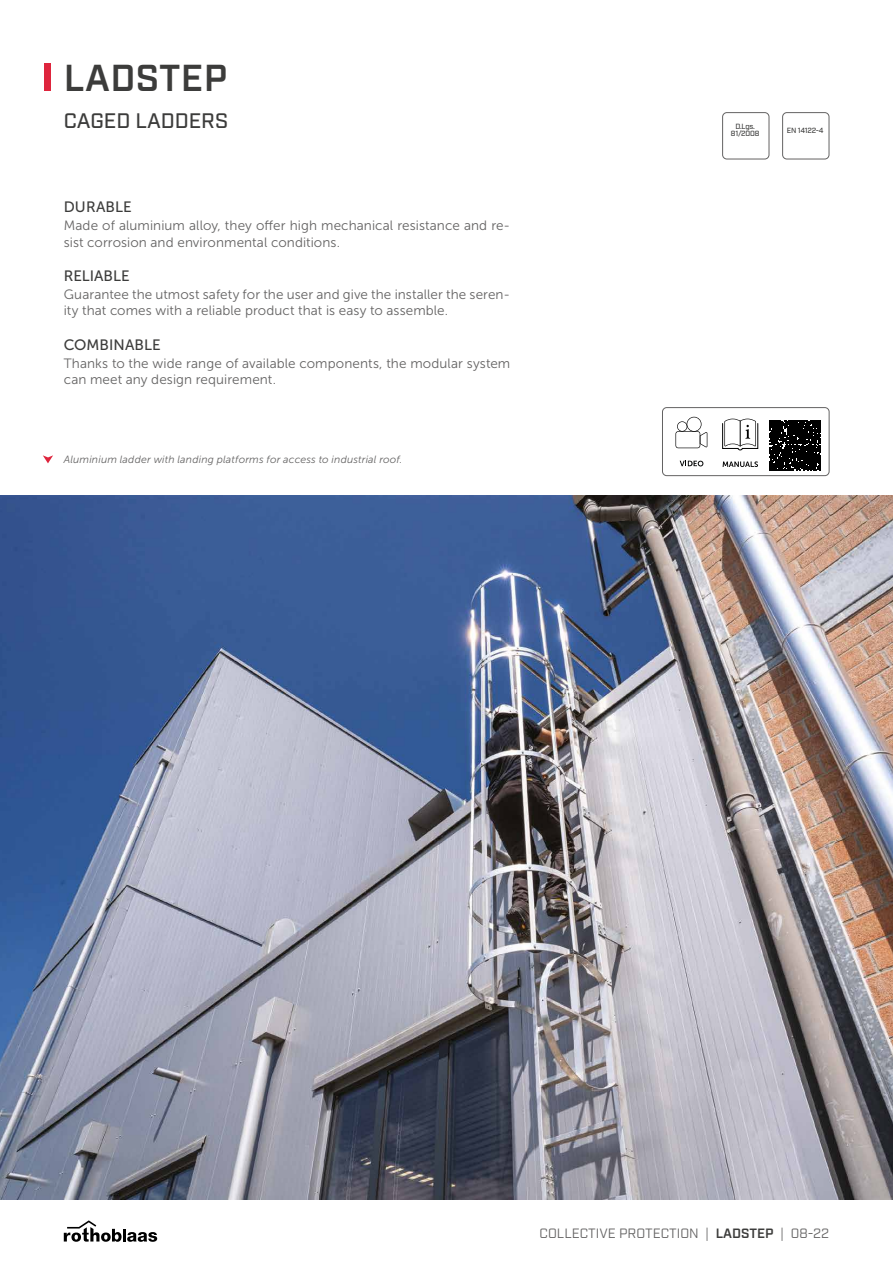
<style>
.page{position:relative;width:893px;height:1263px;background:#fff}
.page>*{position:absolute;margin:0;border:0;box-sizing:border-box;transform-origin:0 0}
.t1{font:600 37.5px "Industry";letter-spacing:.01em;color:#3c3c3b}
.t2{font:500 21px "Industry";color:#3c3c3b}
.t3{font:15px "Museo Sans 500";letter-spacing:.005em;color:#3c3c3b}
.t4{font:13.5px/16.2px "Museo Sans 300";letter-spacing:.005em;color:#646363}
.t5{font:13.5px "Industry";color:#646363}
.t6{font:italic 10.5px "Museo Sans 300";letter-spacing:.015em;color:#646363}
.t7{font:500 7.5px/7.5px "Industry";letter-spacing:-.03em;color:#3c3c3b;text-align:center}
.s1{font-weight:600;color:#3c3c3b}
</style>
<div class="page">
<img style="left:0;top:495px;width:893px;height:704px">
<svg style="left:769px;top:420px;width:51px;height:51px;background:#131313"></svg>
<svg style="left:64px;top:1220px;width:93px;height:22px"></svg>
<div style="left:45px;top:64px;width:6px;height:27px;background:#de253d"></div>
<div style="left:782px;top:112px;width:47px;height:47px;border:1px solid #646363;border-radius:4px"></div>
<div style="left:722px;top:112px;width:47px;height:47px;border:1px solid #646363;border-radius:4px"></div>
<svg style="left:43px;top:455px;width:10px;height:8px"></svg>
<div style="left:662px;top:407px;width:167px;height:69px;border:1px solid #646363;border-radius:4px"></div>
<svg style="left:675px;top:417px;width:32px;height:31px"></svg>
<svg style="left:680px;top:461px;width:23px;height:5px"></svg>
<svg style="left:722px;top:419px;width:36px;height:32px"></svg>
<svg style="left:723px;top:461px;width:35px;height:6px"></svg>
<h1 class="t1" style="left:64px;top:56px;width:165px">LADSTEP</h1>
<h2 class="t2" style="left:64px;top:108px;width:166px">CAGED LADDERS</h2>
<p class="t3" style="left:64px;top:199px;width:69px">DURABLE</p>
<p class="t4" style="left:64px;top:218px;width:448px">Made of aluminium alloy, they offer high mechanical resistance and re&shy;sist corrosion and environmental conditions.</p>
<p class="t3" style="left:64px;top:267px;width:67px">RELIABLE</p>
<p class="t4" style="left:64px;top:286px;width:448px">Guarantee the utmost safety for the user and give the installer the seren&shy;ity that comes with a reliable product that is easy to assemble.</p>
<p class="t3" style="left:64px;top:336px;width:98px">COMBINABLE</p>
<p class="t4" style="left:64px;top:355px;width:448px">Thanks to the wide range of available components, the modular system can meet any design requirement.</p>
<p class="t6" style="left:64px;top:454px;width:340px">Aluminium ladder with landing platforms for access to industrial roof.</p>
<p class="t7" style="left:731px;top:123px;width:30px">D.Lgs.<br>81/2008</p>
<p class="t7" style="left:787px;top:126px;width:38px">EN 14122-4</p>
<p class="t5" style="left:539px;top:1225px;width:291px">COLLECTIVE PROTECTION | <span class="s1">LADSTEP</span> | 08-22</p>
</div>
